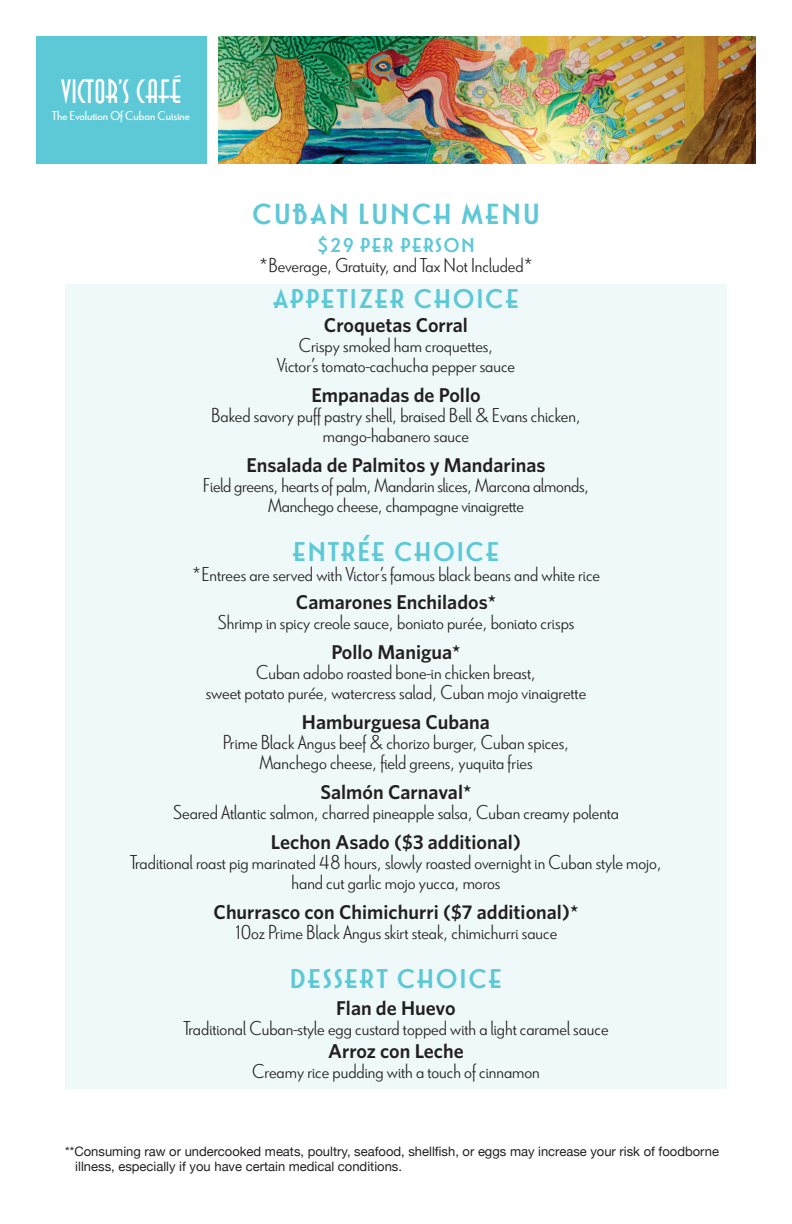
<style>
.page{position:relative;width:792px;height:1224px;background:#fff}
.page>*{position:absolute;margin:0;border:0;box-sizing:border-box;transform-origin:0 0}
.t1{font:33.6px "Anna";color:#fff}
.Menu_Sections{font:700 29px "Le Havre";letter-spacing:.09em;color:#5dc8d6}
.Menu_Sections-2{font:700 27px "Le Havre";letter-spacing:.09em;color:#5dc8d6}
.Names{font:300 20px/20px "Le Havre";color:#231f20;text-align:center}
.Descriptions{font:300 20px/20px "Le Havre";color:#231f20;text-align:center}
.Menu_Sections-3{font:700 20px "Le Havre";letter-spacing:.09em;color:#5dc8d6}
.Tapas_Names{font:13px/15.6px "Helvetica Neue";color:#231f20}
.t2{font:12.8px "Le Havre";color:#fff}
.s1{font-family:"Whitney";font-weight:600}
</style>
<div class="page">
<div style="left:65px;top:284px;width:662px;height:805px;background:#eff9fa"></div>
<div style="left:36px;top:36px;width:170px;height:127px;background:#5dc8d6"></div>
<img style="left:218px;top:36px;width:537px;height:127px">
<p class="t1" style="left:61px;top:74px;width:122px">VICTOR’S CAFÉ</p>
<p class="t2" style="left:52px;top:107px;width:139px">The Evolution Of Cuban Cuisine</p>
<p class="Menu_Sections" style="left:253px;top:196px;width:288px">CUBAN LUNCH MENU</p>
<p class="Menu_Sections-3" style="left:318px;top:233px;width:158px">$29 PER PERSON</p>
<p class="Names" style="left:259px;top:254px;width:276px">*Beverage, Gratuity, and Tax Not Included*</p>
<p class="Menu_Sections-2" style="left:273px;top:282px;width:247px">APPETIZER CHOICE</p>
<p class="Names" style="left:277px;top:315px;width:240px"><span class="s1">Croquetas Corral<br></span>Crispy smoked ham croquettes,<br>Victor’s tomato-cachucha pepper sauce</p>
<p class="Names" style="left:211px;top:385px;width:371px"><span class="s1">Empanadas de Pollo<br></span>Baked savory puff pastry shell, braised Bell &amp; Evans chicken, mango-habanero sauce</p>
<p class="Names" style="left:203px;top:455px;width:388px"><span class="s1">Ensalada de Palmitos y Mandarinas<br></span>Field greens, hearts of palm, Mandarin slices, Marcona almonds,</p>
<p class="Names" style="left:268px;top:495px;width:257px">Manchego cheese, champagne vinaigrette</p>
<p class="Menu_Sections-2" style="left:293px;top:534px;width:207px">ENTRÉE CHOICE</p>
<p class="Names" style="left:192px;top:563px;width:410px">*Entrees are served with Victor’s famous black beans and white rice</p>
<p class="Names" style="left:218px;top:592px;width:358px"><span class="s1">Camarones Enchilados*<br></span>Shrimp in spicy creole sauce, boniato purée, boniato crisps</p>
<p class="Names" style="left:206px;top:642px;width:382px"><span class="s1">Pollo Manigua*<br></span>Cuban adobo roasted bone-in chicken breast,<br>sweet potato purée, watercress salad, Cuban mojo vinaigrette</p>
<p class="Names" style="left:223px;top:712px;width:348px"><span class="s1">Hamburguesa Cubana<br></span>Prime Black Angus beef &amp; chorizo burger, Cuban spices,<br>Manchego cheese, field greens, yuquita fries</p>
<p class="Names" style="left:173px;top:782px;width:448px"><span class="s1">Salmón Carnaval*<br></span>Seared Atlantic salmon, charred pineapple salsa, Cuban creamy polenta</p>
<p class="Names" style="left:130px;top:832px;width:533px"><span class="s1">Lechon Asado ($3 additional)<br></span>Traditional roast pig marinated 48 hours, slowly roasted overnight in Cuban style mojo, hand cut garlic mojo yucca, moros</p>
<p class="Names" style="left:214px;top:902px;width:366px"><span class="s1">Churrasco con Chimichurri ($7 additional)*<br></span>10oz Prime Black Angus skirt steak, chimichurri sauce</p>
<p class="Menu_Sections-2" style="left:290px;top:961px;width:213px">DESSERT CHOICE</p>
<p class="Descriptions" style="left:183px;top:997px;width:427px"><span class="s1">Flan de Huevo<br></span>Traditional Cuban-style egg custard topped with a light caramel sauce</p>
<p class="Descriptions" style="left:252px;top:1041px;width:289px"><span class="s1">Arroz con Leche<br></span>Creamy rice pudding with a touch of cinnamon</p>
<p class="Tapas_Names" style="left:75px;top:1143px;width:645px;text-indent:-10px">**Consuming raw or undercooked meats, poultry, seafood, shellfish, or eggs may increase your risk of foodborne illness, especially if you have certain medical conditions.</p>
</div>
